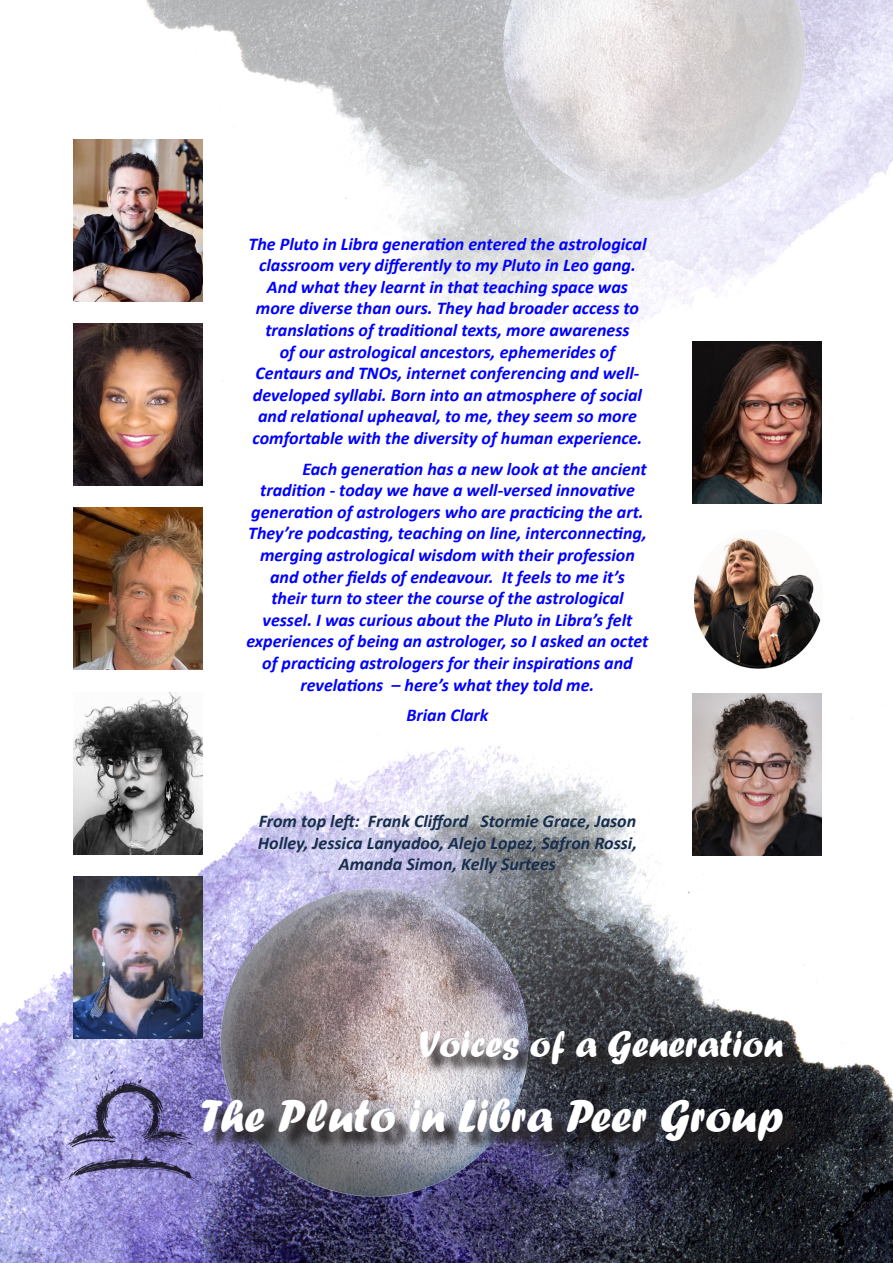
<style>
.page{position:relative;width:893px;height:1263px;background:#fff}
.page>*{position:absolute;margin:0;border:0;box-sizing:border-box;transform-origin:0 0}
.t1{font:48px "Forte";color:#fff}
.t2{font:39px "Forte";color:#fff}
.t3{font:italic 700 18px/21.6px "Calibri";color:#00f;text-align:center}
.t4{font:italic 700 18px/21.6px "Calibri";color:#172e4c;text-align:center}
</style>
<div class="page">
<img style="left:0;top:702px;width:893px;height:561px">
<img style="left:74px;top:0;width:819px;height:405px">
<img style="left:74px;top:139px;width:129px;height:162px">
<img style="left:205px;top:1033px;width:596px;height:127px">
<img style="left:74px;top:324px;width:129px;height:162px">
<img style="left:74px;top:508px;width:129px;height:162px">
<img style="left:74px;top:692px;width:129px;height:162px">
<img style="left:74px;top:876px;width:129px;height:162px">
<img style="left:692px;top:341px;width:129px;height:162px">
<img style="left:694px;top:538px;width:127px;height:131px">
<img style="left:692px;top:694px;width:129px;height:162px">
<img style="left:64px;top:1070px;width:135px;height:118px">
<p class="t3" style="left:248px;top:232px;width:399px">The Pluto in Libra generation entered the astrological classroom very differently to my Pluto in Leo gang.<br>And what they learnt in that teaching space was more diverse than ours. They had broader access to translations of traditional texts, more awareness<br>of our astrological ancestors, ephemerides of Centaurs and TNOs, internet conferencing and well&shy;developed syllabi. Born into an atmosphere of social and relational upheaval, to me, they seem so more comfortable with the diversity of human experience.</p>
<p class="t3" style="left:302px;top:457px;width:346px">Each generation has a new look at the ancient</p>
<p class="t3" style="left:260px;top:479px;width:376px">tradition - today we have a well-versed innovative</p>
<p class="t3" style="left:251px;top:500px;width:394px">generation of astrologers who are practicing the art.</p>
<p class="t3" style="left:248px;top:522px;width:400px">They’re podcasting, teaching on line, interconnecting,</p>
<p class="t3" style="left:260px;top:543px;width:376px">merging astrological wisdom with their profession</p>
<p class="t3" style="left:270px;top:565px;width:356px">and other fields of endeavour. It feels to me it’s</p>
<p class="t3" style="left:271px;top:587px;width:354px">their turn to steer the course of the astrological</p>
<p class="t3" style="left:263px;top:608px;width:371px">vessel. I was curious about the Pluto in Libra’s felt</p>
<p class="t3" style="left:247px;top:630px;width:403px">experiences of being an astrologer, so I asked an octet</p>
<p class="t3" style="left:262px;top:651px;width:372px">of practicing astrologers for their inspirations and</p>
<p class="t3" style="left:301px;top:673px;width:295px">revelations – here’s what they told me.</p>
<p class="t3" style="left:406px;top:704px;width:84px">Brian Clark</p>
<p class="t4" style="left:258px;top:810px;width:381px">From top left: Frank Clifford Stormie Grace, Jason<br>Holley, Jessica Lanyadoo, Alejo Lopez, Safron Rossi,<br>Amanda Simon, Kelly Surtees</p>
<p class="t2" style="left:419px;top:1021px;width:365px">Voices of a Generation</p>
<p class="t1" style="left:200px;top:1088px;width:584px">The Pluto in Libra Peer Group</p>
</div>
